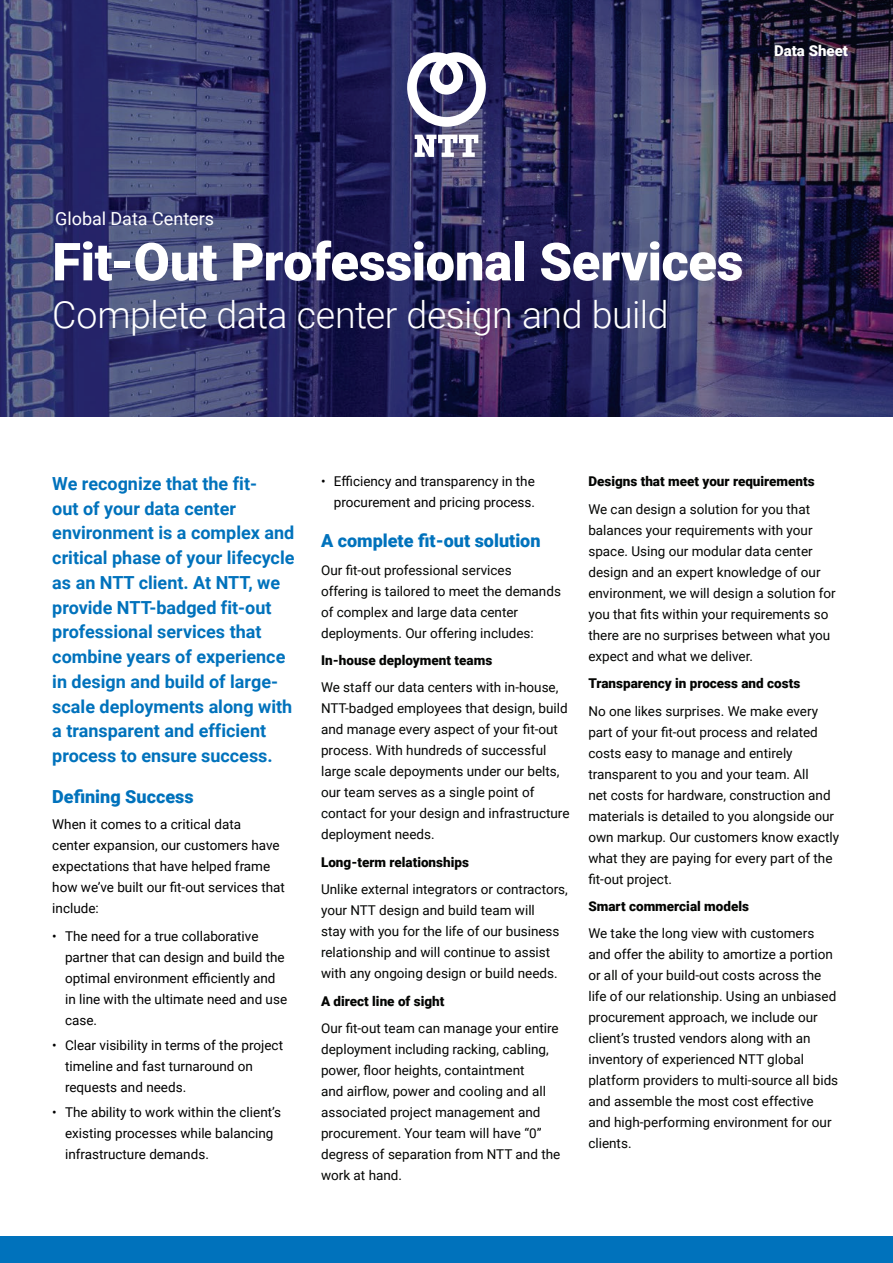
<style>
.page{position:relative;width:893px;height:1263px;background:#fff}
.page>*{position:absolute;margin:0;border:0;box-sizing:border-box;transform-origin:0 0}
.HEADING_1{font:900 52.5px "Roboto";letter-spacing:-.005em;color:#fff}
.HEADING_2{font:300 37.5px "Roboto";letter-spacing:-.015em;color:#fff}
.INTRODUCTION_COPY{font:700 18px/24.8px "Roboto";color:#0072bc}
.BODY_COPY{font:900 18px "Roboto";color:#0072bc}
.HEADING_2-2{font:18px "Roboto";color:#fff}
.DOCUMENT_TYPE{font:900 15px "Roboto";color:#fff}
.BODY_COPY-2{font:13.5px/21px "Roboto";color:#040503}
.BODY_COPY-3{font:13.5px/21px "Roboto";color:#000}
.BODY_COPY-4{font:900 13.5px "Roboto";color:#040503}
</style>
<div class="page">
<div style="left:0;top:1236px;width:893px;height:27px;background:#0072bc"></div>
<svg style="left:0;top:0;width:893px;height:417px;background:#343262"></svg>
<svg style="left:415px;top:135px;width:63px;height:22px"></svg>
<svg style="left:407px;top:52px;width:79px;height:75px"></svg>
<p class="DOCUMENT_TYPE" style="left:774px;top:40px;width:75px">Data Sheet</p>
<p class="HEADING_2-2" style="left:55px;top:206px;width:160px">Global Data Centers</p>
<p class="HEADING_1" style="left:52px;top:225px;width:693px">Fit-Out Professional Services</p>
<p class="HEADING_2" style="left:52px;top:289px;width:618px">Complete data center design and build</p>
<p class="INTRODUCTION_COPY" style="left:52px;top:470px;width:244px">We recognize that the fit-<br>out of your data center environment is a complex and critical phase of your lifecycle as an NTT client. At NTT, we provide NTT-badged fit-out professional services that combine years of experience in design and build of large&shy;scale deployments along with a transparent and efficient process to ensure success.</p>
<p class="BODY_COPY" style="left:52px;top:784px;width:143px">Defining Success</p>
<p class="BODY_COPY-3" style="left:52px;top:813px;width:234px">When it comes to a critical data<br>center expansion, our customers have expectations that have helped frame how we’ve built our fit-out services that include:</p>
<p class="BODY_COPY-3" style="left:65px;top:925px;width:224px;text-indent:-13px">• The need for a true collaborative partner that can design and build the optimal environment efficiently and in line with the ultimate need and use case.</p>
<p class="BODY_COPY-3" style="left:65px;top:1034px;width:220px;text-indent:-13px">• Clear visibility in terms of the project timeline and fast turnaround on requests and needs.</p>
<p class="BODY_COPY-3" style="left:65px;top:1101px;width:218px;text-indent:-13px">• The ability to work within the client’s existing processes while balancing infrastructure demands.</p>
<p class="BODY_COPY-3" style="left:321px;top:471px;width:216px;text-align:right">• Efficiency and transparency in the procurement and pricing process.</p>
<p class="BODY_COPY" style="left:321px;top:528px;width:221px">A complete fit-out solution</p>
<p class="BODY_COPY-2" style="left:321px;top:559px;width:241px">Our fit-out professional services offering is tailored to meet the demands of complex and large data center deployments. Our offering includes:</p>
<p class="BODY_COPY-4" style="left:321px;top:651px;width:173px">In-house deployment teams</p>
<p class="BODY_COPY-2" style="left:321px;top:677px;width:250px">We staff our data centers with in-house, NTT-badged employees that design, build and manage every aspect of your fit-out process. With hundreds of successful large scale depoyments under our belts, our team serves as a single point of contact for your design and infrastructure deployment needs.</p>
<p class="BODY_COPY-4" style="left:321px;top:852px;width:149px">Long-term relationships</p>
<p class="BODY_COPY-2" style="left:321px;top:878px;width:248px">Unlike external integrators or contractors, your NTT design and build team will<br>stay with you for the life of our business relationship and will continue to assist with any ongoing design or build needs.</p>
<p class="BODY_COPY-4" style="left:321px;top:991px;width:125px">A direct line of sight</p>
<p class="BODY_COPY-2" style="left:321px;top:1017px;width:241px">Our fit-out team can manage your entire deployment including racking, cabling, power, floor heights, containtment<br>and airflow, power and cooling and all associated project management and procurement. Your team will have “0” degress of separation from NTT and the work at hand.</p>
<p class="BODY_COPY-4" style="left:588px;top:472px;width:228px">Designs that meet your requirements</p>
<p class="BODY_COPY-2" style="left:588px;top:498px;width:249px">We can design a solution for you that balances your requirements with your space. Using our modular data center design and an expert knowledge of our environment, we will design a solution for you that fits within your requirements so there are no surprises between what you expect and what we deliver.</p>
<p class="BODY_COPY-4" style="left:588px;top:674px;width:213px">Transparency in process and costs</p>
<p class="BODY_COPY-2" style="left:588px;top:700px;width:252px">No one likes surprises. We make every part of your fit-out process and related costs easy to manage and entirely transparent to you and your team. All<br>net costs for hardware, construction and materials is detailed to you alongside our own markup. Our customers know exactly what they are paying for every part of the fit-out project.</p>
<p class="BODY_COPY-4" style="left:588px;top:897px;width:162px">Smart commercial models</p>
<p class="BODY_COPY-2" style="left:588px;top:922px;width:251px">We take the long view with customers and offer the ability to amortize a portion or all of your build-out costs across the life of our relationship. Using an unbiased procurement approach, we include our client’s trusted vendors along with an inventory of experienced NTT global platform providers to multi-source all bids and assemble the most cost effective and high-performing environment for our clients.</p>
</div>
